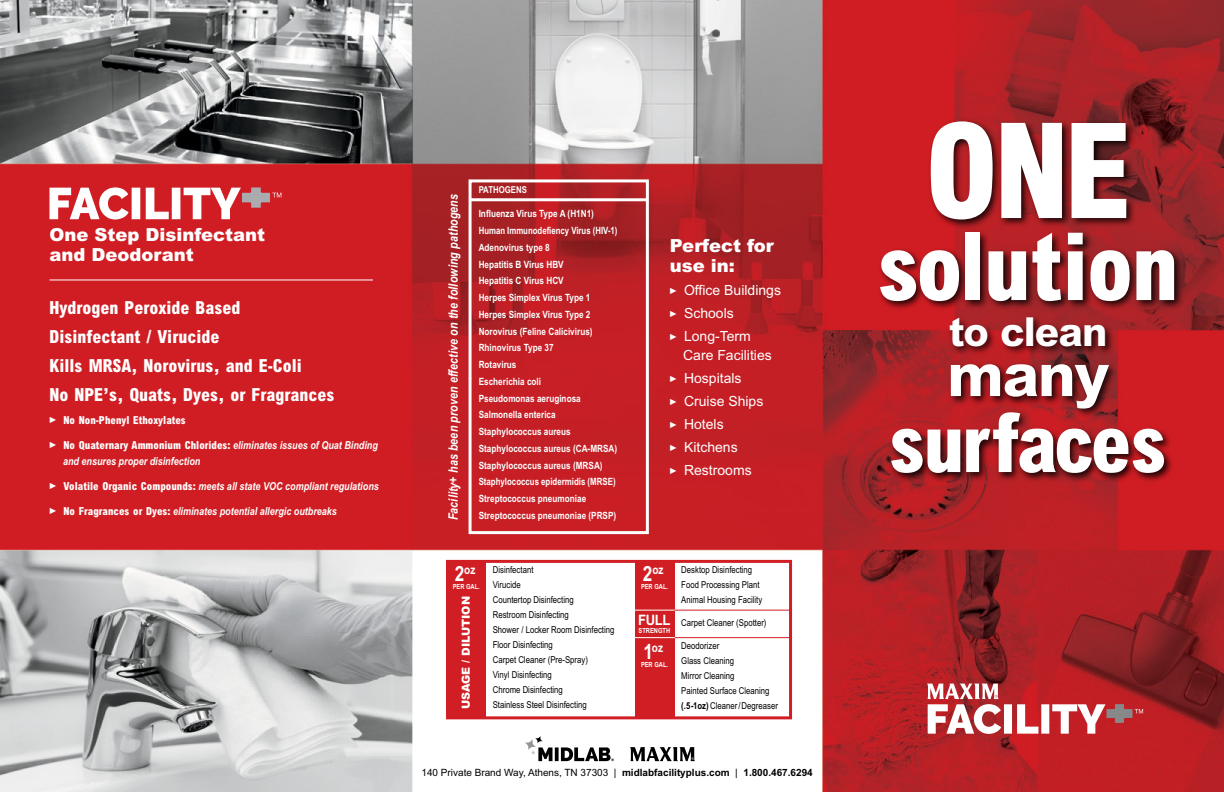
<style>
.page{position:relative;width:1224px;height:792px;background:#fff}
.page>*{position:absolute;margin:0;border:0;box-sizing:border-box;transform-origin:0 0}
.t1{font:800 condensed 132.9px "Arial";color:#fff}
.t2{font:800 condensed 94px "Arial";letter-spacing:-.02em;color:#fff}
.t3{font:800 condensed 82px "Arial";letter-spacing:-.03em;color:#fff}
.t4{font:800 60px "Arial";color:#fff}
.t5{font:800 40px "Arial";letter-spacing:-.025em;color:#fff}
.t6{font:800 condensed 18px/29px "Arial";color:#fff}
.t7{font:900 18px/20px "Arial";color:#fff}
.t8{font:700 14.4px "Arial Narrow";color:#fff;scale:1.11 1}
.t9{font:14px/23px "Arial";color:#fff}
.t10{font:italic 700 13px "Arial Narrow";letter-spacing:.01em;color:#fff}
.t11{font:700 12.2px "Arial Narrow";color:#fff}
.t12{font:900 11.1px "Arial";color:#fff}
.t13{font:italic 700 11px "Arial Narrow";color:#fff}
.t14{font:800 condensed 11px "Arial";color:#fff}
.t15{font:700 10px/16.8px "Arial Narrow";color:#fff}
.t16{font:700 10px "Arial";color:#000}
.t17{font:9.5px/15px "Arial Narrow";color:#000}
.t18{font:700 9.5px "Arial Narrow";color:#fff}
.t19{font:700 7px "Arial Narrow";color:#fff}
.s1{font-family:"Mathematical Pi Six";font-weight:400;font-stretch:normal;font-size:8.5px}
.s2{font-family:"Arial Narrow";font-weight:700;font-style:italic;font-stretch:normal}
.s3{font-family:"Mathematical Pi Six";font-weight:400;font-style:normal;font-size:8.5px}
.s4{font-family:"Arial";font-weight:800;font-style:normal;font-stretch:condensed}
.s5{font-family:"Mathematical Pi Six";font-size:8.5px}
.s6{font-size:21px}
.s7{font-weight:700}
.s8{font-weight:400}
</style>
<div class="page">
<img style="left:0;top:0;width:1224px;height:792px">
<img style="left:872px;top:99px;width:320px;height:404px">
<hr style="left:49px;top:279px;width:324px;height:1px;background:#fff">
<div style="left:636px;top:562px;width:39px;height:156px;background:#d01e24"></div>
<div style="left:447px;top:562px;width:39px;height:156px;background:#d01e24"></div>
<div style="left:446px;top:560px;width:346px;height:159px;border:3px solid #d01e24"></div>
<hr style="left:671px;top:610px;width:119px;height:1px;background:#d01e24">
<hr style="left:634px;top:610px;width:41px;height:1px;background:#fff">
<hr style="left:671px;top:637px;width:119px;height:1px;background:#d01e24">
<hr style="left:634px;top:637px;width:41px;height:1px;background:#fff">
<svg style="left:467px;top:178px;width:183px;height:358px;background:#c02a2f"></svg>
<hr style="left:470px;top:198px;width:177px;height:3px;background:#fff">
<svg style="left:630px;top:747px;width:65px;height:14px"></svg>
<svg style="left:524px;top:738px;width:12px;height:13px"></svg>
<svg style="left:535px;top:736px;width:8px;height:8px"></svg>
<svg style="left:531px;top:747px;width:83px;height:14px"></svg>
<svg style="left:49px;top:187px;width:232px;height:33px"></svg>
<svg style="left:927px;top:684px;width:216px;height:50px"></svg>
<h3 class="t7" style="left:49px;top:224px;width:217px">One Step Disinfectant and Deodorant</h3>
<h3 class="t6" style="left:49px;top:293px;width:286px">Hydrogen Peroxide Based<br>Disinfectant / Virucide<br>Kills MRSA, Norovirus, and E-Coli<br>No NPE’s, Quats, Dyes, or Fragrances</h3>
<p class="t14" style="left:49px;top:414px;width:138px"><span class="s1">C</span> No Non-Phenyl Ethoxylates</p>
<p class="t14" style="left:49px;top:439px;width:330px"><span class="s1">C</span> No Quaternary Ammonium Chlorides: <span class="s2">eliminates issues of Quat Binding</span></p>
<p class="t13" style="left:63px;top:455px;width:139px">and ensures proper disinfection</p>
<p class="t13" style="left:49px;top:480px;width:331px"><span class="s3">C</span> <span class="s4">Volatile Organic Compounds:</span> meets all state VOC compliant regulations</p>
<p class="t13" style="left:49px;top:505px;width:289px"><span class="s3">C</span> <span class="s4">No Fragrances or Dyes:</span> eliminates potential allergic outbreaks</p>
<h3 class="t10" style="left:446px;top:520px;width:328px;rotate:-90deg">Facility+ has been proven effective on the following pathogens</h3>
<p class="t18" style="left:479px;top:185px;width:50px">PATHOGENS</p>
<p class="t15" style="left:479px;top:205px;width:140px">Influenza Virus Type A (H1N1)<br>Human Immunodefiency Virus (HIV-1)<br>Adenovirus type 8<br>Hepatitis B Virus HBV<br>Hepatitis C Virus HCV<br>Herpes Simplex Virus Type 1<br>Herpes Simplex Virus Type 2<br>Norovirus (Feline Calicivirus)<br>Rhinovirus Type 37<br>Rotavirus<br>Escherichia coli<br>Pseudomonas aeruginosa<br>Salmonella enterica<br>Staphylococcus aureus<br>Staphylococcus aureus (CA-MRSA)<br>Staphylococcus aureus (MRSA)<br>Staphylococcus epidermidis (MRSE)<br>Streptococcus pneumoniae<br>Streptococcus pneumoniae (PRSP)</p>
<h3 class="t7" style="left:670px;top:236px;width:105px">Perfect for use in:</h3>
<h3 class="t9" style="left:670px;top:278px;width:113px"><span class="s5">C</span> Office Buildings<br><span class="s5">C</span> Schools<br><span class="s5">C</span> Long-Term</h3>
<h3 class="t9" style="left:670px;top:343px;width:104px;text-indent:13px">Care Facilities<br><span class="s5">C</span> Hospitals<br><span class="s5">C</span> Cruise Ships<br><span class="s5">C</span> Hotels<br><span class="s5">C</span> Kitchens<br><span class="s5">C</span> Restrooms</h3>
<p class="t11" style="left:455px;top:563px;width:22px"><span class="s6">2</span>oz</p>
<p class="t19" style="left:453px;top:583px;width:29px">PER GAL.</p>
<p class="t12" style="left:460px;top:709px;width:115px;rotate:-90deg">USAGE / DILUTION</p>
<p class="t11" style="left:643px;top:563px;width:22px"><span class="s6">2</span>oz</p>
<p class="t19" style="left:641px;top:583px;width:29px">PER GAL.</p>
<h3 class="t8" style="left:638px;top:612px;width:31px">FULL</h3>
<p class="t19" style="left:639px;top:626px;width:33px">STRENGTH</p>
<p class="t11" style="left:644px;top:640px;width:21px"><span class="s6">1</span>oz</p>
<p class="t19" style="left:641px;top:660px;width:29px">PER GAL.</p>
<p class="t17" style="left:493px;top:563px;width:123px">Disinfectant<br>Virucide<br>Countertop Disinfecting<br>Restroom Disinfecting<br>Shower / Locker Room Disinfecting<br>Floor Disinfecting<br>Carpet Cleaner (Pre-Spray)<br>Vinyl Disinfecting<br>Chrome Disinfecting<br>Stainless Steel Disinfecting</p>
<p class="t17" style="left:681px;top:563px;width:82px">Desktop Disinfecting<br>Food Processing Plant<br>Animal Housing Facility</p>
<p class="t17" style="left:681px;top:616px;width:87px">Carpet Cleaner (Spotter)</p>
<p class="t17" style="left:681px;top:639px;width:98px">Deodorizer<br>Glass Cleaning<br>Mirror Cleaning<br>Painted Surface Cleaning <span class="s7">(.5-1oz)</span> Cleaner/Degreaser</p>
<p class="t16" style="left:422px;top:766px;width:393px"><span class="s8">140 Private Brand Way, Athens, TN 37303 |</span> midlabfacilityplus.com <span class="s8">|</span> 1.800.467.6294</p>
<h1 class="t1" style="left:925px;top:91px;width:208px">ONE</h1>
<h2 class="t2" style="left:878px;top:210px;width:303px">solution</h2>
<h3 class="t5" style="left:949px;top:308px;width:160px">to clean</h3>
<h3 class="t4" style="left:947px;top:339px;width:164px">many</h3>
<h3 class="t3" style="left:889px;top:394px;width:280px">surfaces</h3>
</div>
